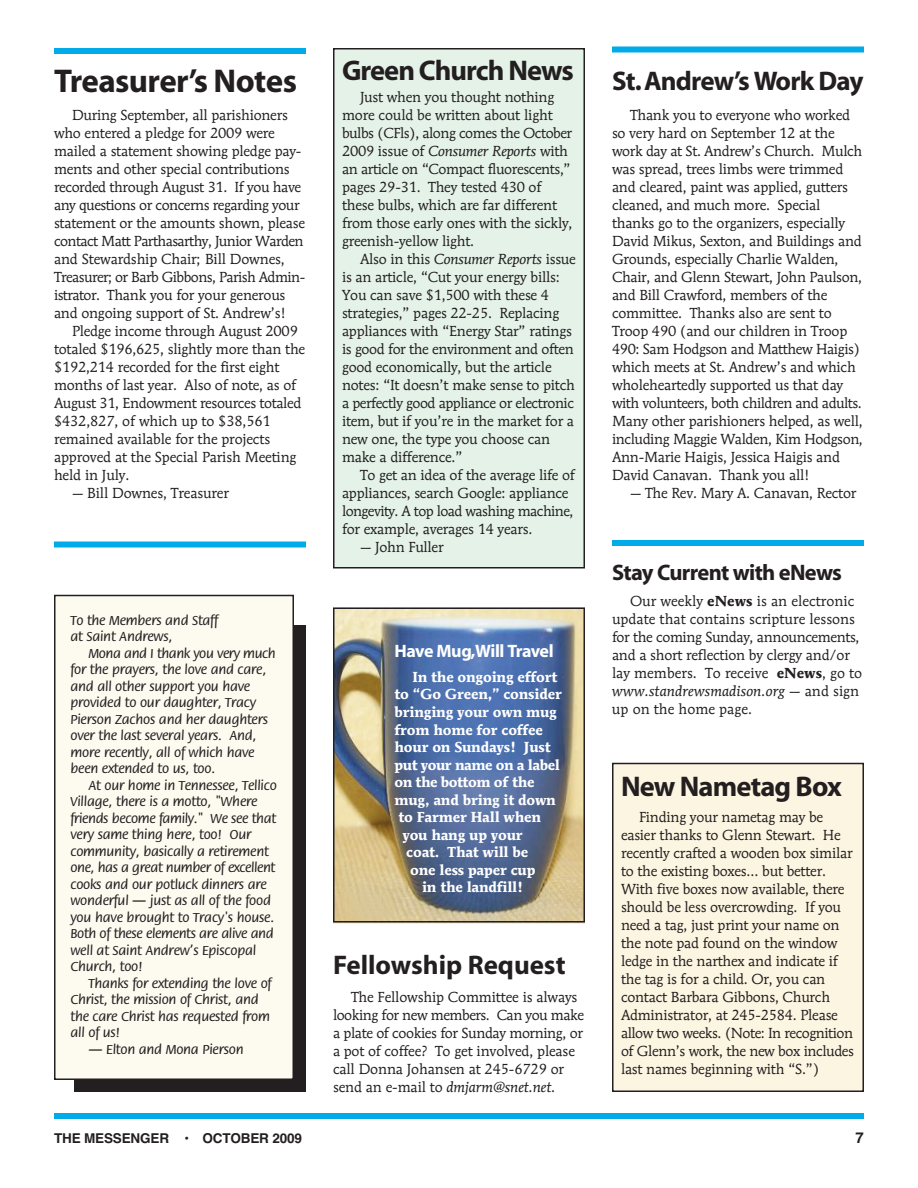
<style>
.page{position:relative;width:918px;height:1188px;background:#fff}
.page>*{position:absolute;margin:0;border:0;box-sizing:border-box;transform-origin:0 0}
.t1{font:700 33px "Myriad";letter-spacing:-.015em;color:#231f20}
.t2{font:700 28.5px "Myriad";letter-spacing:-.035em;color:#231f20}
.t3{font:700 27px "Myriad";letter-spacing:-.03em;color:#231f20}
.t4{font:700 27px "Myriad";letter-spacing:-.01em;color:#231f20}
.t5{font:700 22.5px "Myriad";letter-spacing:-.03em;color:#231f20}
.t6{font:700 18px "Myriad";letter-spacing:-.035em;color:#fff}
.t7{font:700 15px "Helvetica";color:#231f20}
.t8{font:14.4px/18px "Mendoza Roman";letter-spacing:-.015em;color:#231f20}
.t9{font:700 14.4px "Mendoza Roman";letter-spacing:-.015em;color:#fff}
.t10{font:700 14.4px "Mendoza Roman";letter-spacing:-.035em;color:#fff}
.t11{font:500 14.25px/16.5px "Flora";letter-spacing:-.015em;color:#231f20}
.t12{font:700 13.5px "Helvetica";letter-spacing:-.01em;color:#231f20}
.s1{font-style:italic}
.s2{font-weight:700}
</style>
<div class="page">
<div style="left:333px;top:908px;width:252px;height:15px;background:#7e735f"></div>
<div style="left:54px;top:1113px;width:810px;height:6px;background:#00abe7"></div>
<div style="left:54px;top:48px;width:252px;height:6px;background:#00abe7"></div>
<div style="left:612px;top:46px;width:252px;height:6px;background:#00abe7"></div>
<div style="left:334px;top:49px;width:250px;height:519px;background:#e4f2e8"></div>
<div style="left:333px;top:48px;width:252px;height:520px;border:2px solid #231f20"></div>
<div style="left:612px;top:540px;width:252px;height:6px;background:#00abe7"></div>
<div style="left:54px;top:542px;width:252px;height:6px;background:#00abe7"></div>
<div style="left:74px;top:626px;width:232px;height:466px;background:#231f20"></div>
<div style="left:55px;top:596px;width:238px;height:483px;background:#fdfaf0"></div>
<div style="left:54px;top:595px;width:240px;height:485px;border:2px solid #231f20"></div>
<img style="left:336px;top:611px;width:246px;height:308px">
<div style="left:333px;top:608px;width:252px;height:314px;border:2px solid #231f20"></div>
<div style="left:613px;top:764px;width:250px;height:327px;background:#fcf5e2"></div>
<div style="left:612px;top:763px;width:252px;height:329px;border:2px solid #231f20"></div>
<h1 class="t1" style="left:54px;top:69px;width:244px">Treasurer’s Notes</h1>
<p class="t8" style="left:54px;top:107px;width:253px;text-indent:18px">During September, all parishioners who entered a pledge for 2009 were mailed a statement showing pledge pay&shy;ments and other special contributions recorded through August 31. If you have any questions or concerns regarding your statement or the amounts shown, please contact Matt Parthasarthy, Junior Warden and Stewardship Chair; Bill Downes, Treasurer; or Barb Gibbons, Parish Admin&shy;istrator. Thank you for your generous and ongoing support of St. Andrew’s!</p>
<p class="t8" style="left:54px;top:323px;width:253px;text-indent:18px">Pledge income through August 2009 totaled $196,625, slightly more than the $192,214 recorded for the first eight months of last year. Also of note, as of August 31, Endowment resources totaled $432,827, of which up to $38,561 remained available for the projects approved at the Special Parish Meeting held in July.</p>
<p class="t8" style="left:72px;top:485px;width:159px">— Bill Downes, Treasurer</p>
<p class="t11" style="left:70px;top:613px;width:149px">To the Members and Staff at Saint Andrews,</p>
<p class="t11" style="left:70px;top:646px;width:207px;text-indent:18px">Mona and I thank you very much for the prayers, the love and care, and all other support you have provided to our daughter, Tracy<br>Pierson Zachos and her daughters over the last several years. And, more recently, all of which have been extended to us, too.</p>
<p class="t11" style="left:70px;top:778px;width:208px;text-indent:18px">At our home in Tennessee, Tellico<br>Village, there is a motto, "Where friends become family." We see that very same thing here, too! Our community, basically a retirement one, has a great number of excellent cooks and our potluck dinners are wonderful — just as all of the food you have brought to Tracy's house.<br>Both of these elements are alive and well at Saint Andrew’s Episcopal<br>Church, too!</p>
<p class="t11" style="left:70px;top:976px;width:203px;text-indent:18px">Thanks for extending the love of<br>Christ, the mission of Christ, and the care Christ has requested from all of us!</p>
<p class="t11" style="left:89px;top:1042px;width:157px">— Elton and Mona Pierson</p>
<h2 class="t2" style="left:342px;top:60px;width:233px">Green Church News</h2>
<p class="t8" style="left:342px;top:89px;width:232px;text-indent:18px">Just when you thought nothing more could be written about light bulbs (CFls), along comes the October 2009 issue of <span class="s1">Consumer Reports</span> with an article on “Compact fluorescents,” pages 29-31. They tested 430 of these bulbs, which are far different from those early ones with the sickly, greenish-yellow light.</p>
<p class="t8" style="left:342px;top:251px;width:235px;text-indent:18px">Also in this <span class="s1">Consumer Reports</span> issue is an article, “Cut your energy bills:<br>You can save $1,500 with these 4 strategies,” pages 22-25. Replacing appliances with “Energy Star” ratings is good for the environment and often good economically, but the article notes: “It doesn’t make sense to pitch a perfectly good appliance or electronic item, but if you’re in the market for a new one, the type you choose can make a difference.”</p>
<p class="t8" style="left:342px;top:467px;width:235px;text-indent:18px">To get an idea of the average life of appliances, search Google: appliance longevity. A top load washing machine, for example, averages 14 years.</p>
<p class="t8" style="left:360px;top:539px;width:85px">— John Fuller</p>
<p class="t6" style="left:394px;top:644px;width:161px">Have Mug,Will Travel</p>
<p class="t9" style="left:412px;top:671px;width:146px">In the ongoing effort</p>
<p class="t9" style="left:394px;top:689px;width:169px">to “Go Green,” consider</p>
<p class="t9" style="left:394px;top:706px;width:164px">bringing your own mug</p>
<p class="t9" style="left:394px;top:724px;width:150px">from home for coffee</p>
<p class="t9" style="left:394px;top:741px;width:158px">hour on Sundays! Just</p>
<p class="t9" style="left:394px;top:759px;width:167px">put your name on a label</p>
<p class="t10" style="left:394px;top:776px;width:142px">on the bottom of the</p>
<p class="t9" style="left:394px;top:794px;width:163px">mug, and bring it down</p>
<p class="t9" style="left:398px;top:811px;width:144px">to Farmer Hall when</p>
<p class="t9" style="left:402px;top:829px;width:122px">you hang up your</p>
<p class="t9" style="left:406px;top:847px;width:123px">coat. That will be</p>
<p class="t9" style="left:410px;top:864px;width:127px">one less paper cup</p>
<p class="t9" style="left:422px;top:882px;width:103px">in the landfill!</p>
<h3 class="t4" style="left:333px;top:955px;width:234px">Fellowship Request</h3>
<p class="t8" style="left:333px;top:989px;width:253px;text-indent:18px">The Fellowship Committee is always looking for new members. Can you make a plate of cookies for Sunday morning, or a pot of coffee? To get involved, please call Donna Johansen at 245-6729 or send an e-mail to <span class="s1">dmjarm@snet.net</span>.</p>
<h3 class="t3" style="left:612px;top:71px;width:253px">St. Andrew’s Work Day</h3>
<p class="t8" style="left:612px;top:107px;width:252px;text-indent:18px">Thank you to everyone who worked so very hard on September 12 at the work day at St. Andrew’s Church. Mulch was spread, trees limbs were trimmed and cleared, paint was applied, gutters cleaned, and much more. Special thanks go to the organizers, especially David Mikus, Sexton, and Buildings and Grounds, especially Charlie Walden, Chair, and Glenn Stewart, John Paulson, and Bill Crawford, members of the committee. Thanks also are sent to Troop 490 (and our children in Troop 490: Sam Hodgson and Matthew Haigis) which meets at St. Andrew’s and which wholeheartedly supported us that day with volunteers, both children and adults.<br>Many other parishioners helped, as well, including Maggie Walden, Kim Hodgson, Ann-Marie Haigis, Jessica Haigis and David Canavan. Thank you all!</p>
<p class="t8" style="left:630px;top:485px;width:228px">— The Rev. Mary A. Canavan, Rector</p>
<h3 class="t5" style="left:612px;top:564px;width:232px">Stay Current with eNews</h3>
<p class="t8" style="left:612px;top:593px;width:252px;text-indent:18px">Our weekly <span class="s2">eNews</span> is an electronic update that contains scripture lessons for the coming Sunday, announcements, and a short reflection by clergy and/or lay members. To receive <span class="s2">eNews</span>, go to <span class="s1">www.standrewsmadison.org</span> — and sign up on the home page.</p>
<h2 class="t2" style="left:621px;top:776px;width:222px">New Nametag Box</h2>
<p class="t8" style="left:621px;top:809px;width:235px;text-indent:18px">Finding your nametag may be easier thanks to Glenn Stewart. He recently crafted a wooden box similar to the existing boxes… but better.<br>With five boxes now available, there should be less overcrowding. If you need a tag, just print your name on the note pad found on the window ledge in the narthex and indicate if the tag is for a child. Or, you can contact Barbara Gibbons, Church Administrator, at 245-2584. Please allow two weeks. (Note: In recognition of Glenn’s work, the new box includes last names beginning with “S.”)</p>
<p class="t12" style="left:54px;top:1130px;width:250px">THE MESSENGER • OCTOBER 2009</p>
<p class="t7" style="left:856px;top:1129px;width:10px">7</p>
</div>
